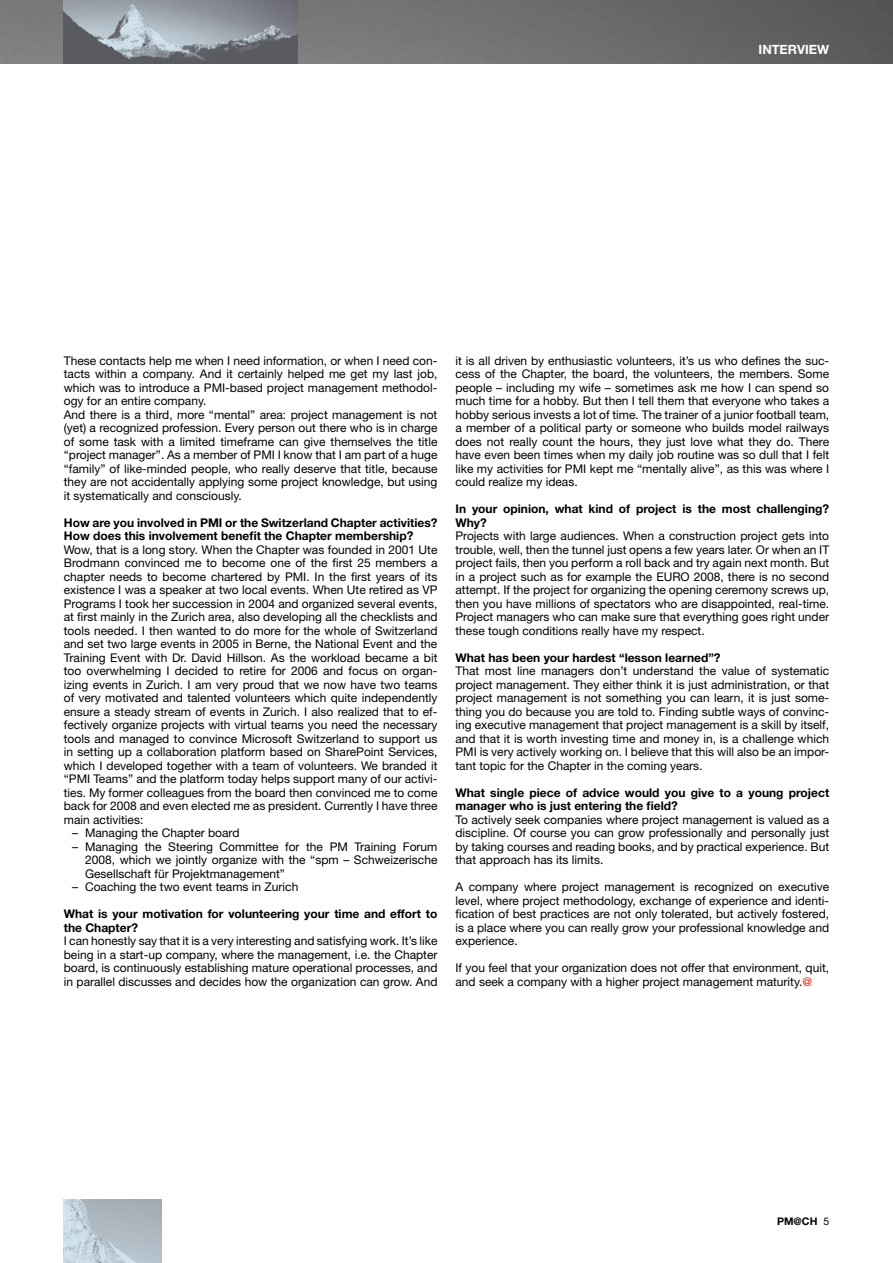
<style>
.page{position:relative;width:893px;height:1263px;background:#fff}
.page>*{position:absolute;margin:0;border:0;box-sizing:border-box;transform-origin:0 0}
.t1{font:700 12.75px "Helvetica Neue";color:#fff}
.t2{font:12px/13.5px "Helvetica Neue";color:#000;text-align:justify}
.t3{font:700 12px/13.5px "Helvetica Neue";color:#000}
.t4{font:700 10.5px "Helvetica Neue";color:#000}
.s1{color:#e71f12}
</style>
<div class="page">
<img style="left:0;top:0;width:893px;height:64px">
<img style="left:64px;top:0;width:234px;height:64px">
<img style="left:64px;top:1199px;width:98px;height:64px">
<p class="t1" style="left:759px;top:42px;width:72px">INTERVIEW</p>
<p class="t2" style="left:64px;top:353px;width:375px;text-align:left">These contacts help me when I need information, or when I need con&shy;tacts within a company. And it certainly helped me get my last job, which was to introduce a PMI-based project management methodol&shy;ogy for an entire company.<br>And there is a third, more “mental” area: project management is not (yet) a recognized profession. Every person out there who is in charge of some task with a limited timeframe can give themselves the title “project manager”. As a member of PMI I know that I am part of a huge “family” of like-minded people, who really deserve that title, because they are not accidentally applying some project knowledge, but using it systematically and consciously.</p>
<p class="t3" style="left:64px;top:515px;width:375px">How are you involved in PMI or the Switzerland Chapter activities?<br>How does this involvement benefit the Chapter membership?</p>
<p class="t2" style="left:64px;top:542px;width:375px">Wow, that is a long story. When the Chapter was founded in 2001 Ute Brodmann convinced me to become one of the first 25 members a chapter needs to become chartered by PMI. In the first years of its existence I was a speaker at two local events. When Ute retired as VP Programs I took her succession in 2004 and organized several events, at first mainly in the Zurich area, also developing all the checklists and tools needed. I then wanted to do more for the whole of Switzerland and set two large events in 2005 in Berne, the National Event and the Training Event with Dr. David Hillson. As the workload became a bit too overwhelming I decided to retire for 2006 and focus on organ&shy;izing events in Zurich. I am very proud that we now have two teams of very motivated and talented volunteers which quite independently ensure a steady stream of events in Zurich. I also realized that to ef&shy;fectively organize projects with virtual teams you need the necessary tools and managed to convince Microsoft Switzerland to support us in setting up a collaboration platform based on SharePoint Services, which I developed together with a team of volunteers. We branded it “PMI Teams” and the platform today helps support many of our activi&shy;ties. My former colleagues from the board then convinced me to come back for 2008 and even elected me as president. Currently I have three main activities:</p>
<p class="t2" style="left:72px;top:826px;width:169px">– Managing the Chapter board</p>
<p class="t2" style="left:85px;top:839px;width:354px;text-indent:-13px">– Managing the Steering Committee for the PM Training Forum 2008, which we jointly organize with the “spm – Schweizerische Gesellschaft für Projektmanagement”</p>
<p class="t2" style="left:72px;top:880px;width:228px">– Coaching the two event teams in Zurich</p>
<p class="t3" style="left:64px;top:907px;width:375px">What is your motivation for volunteering your time and effort to the Chapter?</p>
<p class="t2" style="left:64px;top:934px;width:375px">I can honestly say that it is a very interesting and satisfying work. It’s like being in a start-up company, where the management, i.e. the Chapter board, is continuously establishing mature operational processes, and in parallel discusses and decides how the organization can grow. And</p>
<p class="t2" style="left:455px;top:353px;width:375px">it is all driven by enthusiastic volunteers, it’s us who defines the suc&shy;cess of the Chapter, the board, the volunteers, the members. Some people – including my wife – sometimes ask me how I can spend so much time for a hobby. But then I tell them that everyone who takes a hobby serious invests a lot of time. The trainer of a junior football team, a member of a political party or someone who builds model railways does not really count the hours, they just love what they do. There have even been times when my daily job routine was so dull that I felt like my activities for PMI kept me “mentally alive”, as this was where I could realize my ideas.</p>
<p class="t3" style="left:455px;top:502px;width:375px">In your opinion, what kind of project is the most challenging?<br>Why?</p>
<p class="t2" style="left:455px;top:529px;width:375px">Projects with large audiences. When a construction project gets into trouble, well, then the tunnel just opens a few years later. Or when an IT project fails, then you perform a roll back and try again next month. But in a project such as for example the EURO 2008, there is no second attempt. If the project for organizing the opening ceremony screws up, then you have millions of spectators who are disappointed, real-time.<br>Project managers who can make sure that everything goes right under these tough conditions really have my respect.</p>
<p class="t3" style="left:455px;top:650px;width:267px">What has been your hardest “lesson learned”?</p>
<p class="t2" style="left:455px;top:664px;width:375px">That most line managers don’t understand the value of systematic project management. They either think it is just administration, or that project management is not something you can learn, it is just some&shy;thing you do because you are told to. Finding subtle ways of convinc&shy;ing executive management that project management is a skill by itself, and that it is worth investing time and money in, is a challenge which PMI is very actively working on. I believe that this will also be an impor&shy;tant topic for the Chapter in the coming years.</p>
<p class="t3" style="left:455px;top:785px;width:375px">What single piece of advice would you give to a young project manager who is just entering the field?</p>
<p class="t2" style="left:455px;top:812px;width:375px">To actively seek companies where project management is valued as a discipline. Of course you can grow professionally and personally just by taking courses and reading books, and by practical experience. But that approach has its limits.</p>
<p class="t2" style="left:455px;top:880px;width:375px">A company where project management is recognized on executive level, where project methodology, exchange of experience and identi&shy;fication of best practices are not only tolerated, but actively fostered, is a place where you can really grow your professional knowledge and experience.</p>
<p class="t2" style="left:455px;top:961px;width:375px">If you feel that your organization does not offer that environment, quit, and seek a company with a higher project management maturity.<span class="s1">@</span></p>
<p class="t4" style="left:777px;top:1214px;width:42px">PM@CH</p>
</div>
